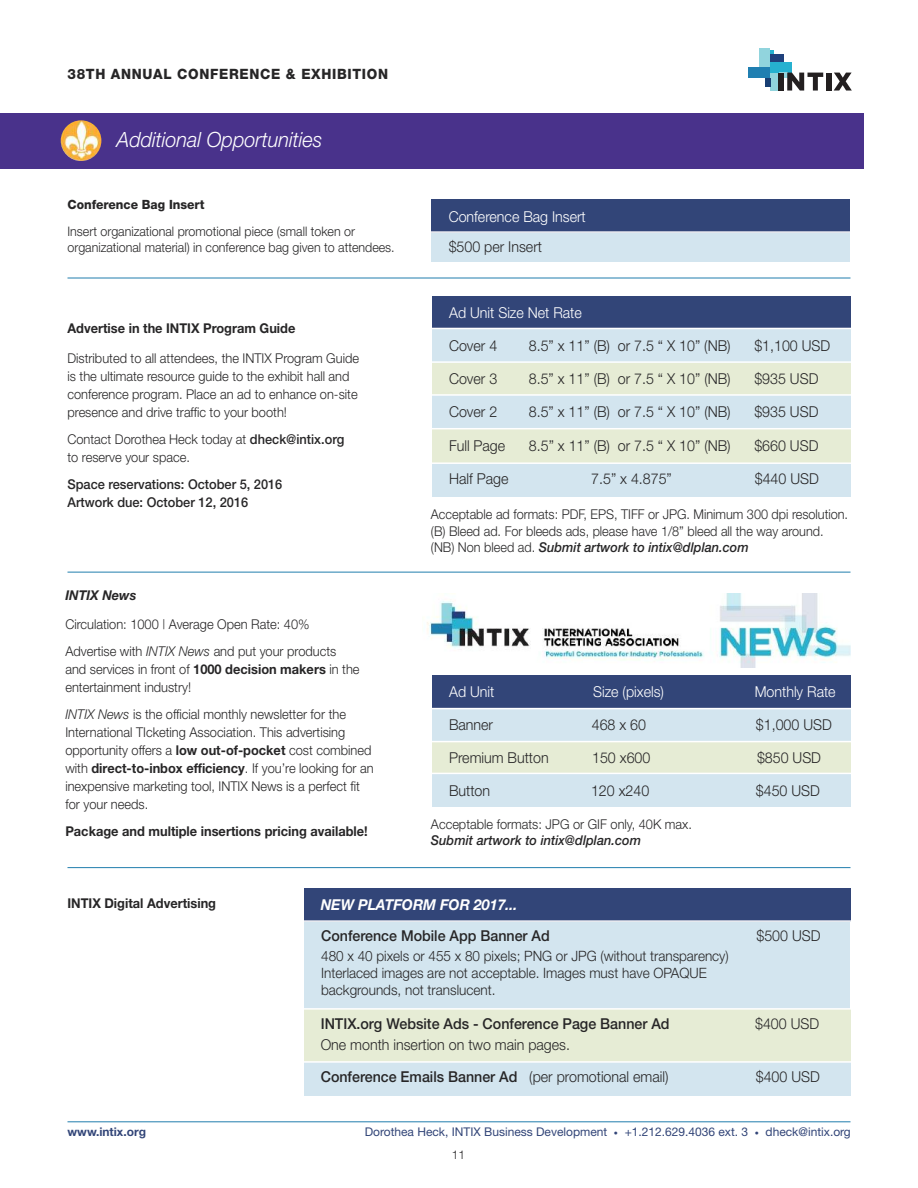
<style>
.page{position:relative;width:918px;height:1188px;background:#fff}
.page>*{position:absolute;margin:0;border:0;box-sizing:border-box;transform-origin:0 0}
.t1{font:italic 300 21px "Helvetica Neue";color:#fff;scale:.95 1}
.t2{font:300 15px/32.1px "Helvetica Neue";color:#272627;scale:.95 1}
.t3{font:500 15px "Helvetica Neue";color:#272627;scale:.95 1}
.t4{font:300 15px "Helvetica Neue";color:#fff;scale:.95 1}
.t5{font:italic 700 15px "Helvetica Neue";color:#fff;scale:.95 1}
.t6{font:300 14.25px/17.1px "Helvetica Neue";color:#272627;scale:.95 1}
.t7{font:800 14.25px "Helvetica Neue";letter-spacing:.05em;color:#272627;scale:.95 1}
.t8{font:300 13.5px/18px "Helvetica Neue";color:#272627;scale:.95 1}
.t9{font:300 13.5px/16.2px "Helvetica Neue";color:#272627;scale:.94 1}
.t10{font:700 13.5px "Helvetica Neue";color:#272627;scale:.95 1}
.t11{font:500 13.5px/18px "Helvetica Neue";color:#272627;scale:.95 1}
.t12{font:italic 500 13.5px "Helvetica Neue";color:#272627;scale:.95 1}
.t13{font:italic 700 13.5px "Helvetica Neue";color:#272627;scale:.95 1}
.t14{font:300 13.2px/15.8px "Helvetica Neue";color:#272627;scale:.95 1}
.t15{font:800 12.75px "Helvetica Neue";color:#272627;scale:.95 1}
.t16{font:12px "Helvetica Neue";color:#324578}
.t17{font:700 12px "Helvetica Neue";color:#324578}
.t18{font:300 12px "Helvetica Neue";color:#272627}
.s1{font-weight:500}
.s2{font-style:italic}
.s3{font-weight:700}
.s4{font-weight:500;font-style:italic}
.s5{font-size:8.25px}
</style>
<div class="page">
<div style="left:432px;top:463px;width:418px;height:34px;background:#d3e5ef"></div>
<hr style="left:68px;top:1121px;width:782px;height:1px;background:#217ead">
<img style="left:427px;top:593px;width:423px;height:74px">
<div style="left:432px;top:429px;width:418px;height:33px;background:#e6ecd5"></div>
<div style="left:432px;top:362px;width:418px;height:33px;background:#e6ecd5"></div>
<div style="left:432px;top:296px;width:418px;height:33px;background:#324578"></div>
<div style="left:432px;top:396px;width:418px;height:33px;background:#d3e5ef"></div>
<div style="left:432px;top:329px;width:418px;height:33px;background:#d3e5ef"></div>
<hr style="left:416px;top:361px;width:448px;height:2px;background:#fff">
<hr style="left:432px;top:328px;width:448px;height:1px;background:#fff">
<hr style="left:412px;top:394px;width:448px;height:2px;background:#fff">
<hr style="left:412px;top:428px;width:448px;height:1px;background:#fff">
<hr style="left:412px;top:462px;width:448px;height:2px;background:#fff">
<div style="left:432px;top:742px;width:418px;height:33px;background:#e6ecd5"></div>
<div style="left:432px;top:676px;width:418px;height:33px;background:#324578"></div>
<div style="left:432px;top:709px;width:418px;height:33px;background:#d3e5ef"></div>
<hr style="left:416px;top:741px;width:448px;height:1px;background:#fff">
<hr style="left:416px;top:708px;width:448px;height:1px;background:#fff">
<hr style="left:68px;top:572px;width:782px;height:1px;background:#217ead">
<hr style="left:68px;top:867px;width:782px;height:1px;background:#217ead">
<div style="left:304px;top:1009px;width:546px;height:53px;background:#e6ecd5"></div>
<div style="left:304px;top:1062px;width:546px;height:33px;background:#d3e5ef"></div>
<div style="left:304px;top:922px;width:546px;height:87px;background:#d3e5ef"></div>
<hr style="left:276px;top:1061px;width:582px;height:2px;background:#fff">
<hr style="left:273px;top:1008px;width:591px;height:2px;background:#fff">
<svg style="left:770px;top:50px;width:3px;height:4px"></svg>
<div style="left:759px;top:48px;width:11px;height:19px;background:#91d4dd"></div>
<div style="left:770px;top:54px;width:14px;height:8px;background:#20417c"></div>
<div style="left:770px;top:73px;width:9px;height:18px;background:#91d4dd"></div>
<div style="left:770px;top:62px;width:22px;height:11px;background:#26b1d0"></div>
<div style="left:779px;top:73px;width:9px;height:5px;background:#91d4dd"></div>
<div style="left:765px;top:78px;width:5px;height:8px;background:#183f73"></div>
<div style="left:749px;top:67px;width:21px;height:11px;background:#207fb1"></div>
<div style="left:779px;top:73px;width:5px;height:18px;background:#231f20"></div>
<svg style="left:787px;top:73px;width:36px;height:18px"></svg>
<div style="left:826px;top:73px;width:5px;height:18px;background:#231f20"></div>
<svg style="left:834px;top:73px;width:18px;height:18px"></svg>
<hr style="left:68px;top:278px;width:782px;height:1px;background:#217ead">
<div style="left:431px;top:200px;width:419px;height:33px;background:#324578"></div>
<div style="left:431px;top:233px;width:419px;height:29px;background:#d3e5ef"></div>
<hr style="left:426px;top:231px;width:454px;height:2px;background:#fff">
<div style="left:432px;top:774px;width:418px;height:33px;background:#d3e5ef"></div>
<hr style="left:416px;top:773px;width:448px;height:1px;background:#fff">
<div style="left:0;top:113px;width:864px;height:56px;background:#49328b"></div>
<img style="left:61px;top:120px;width:40px;height:41px;border-radius:50%">
<div style="left:304px;top:888px;width:546px;height:33px;background:#324578"></div>
<hr style="left:280px;top:920px;width:591px;height:2px;background:#fff">
<p class="t7" style="left:68px;top:69px;width:339px">38TH ANNUAL CONFERENCE &amp; EXHIBITION</p>
<h1 class="t1" style="left:117px;top:132px;width:218px">Additional Opportunities</h1>
<p class="t15" style="left:68px;top:199px;width:146px">Conference Bag Insert</p>
<p class="t14" style="left:68px;top:225px;width:346px">Insert organizational promotional piece (small token or organizational material) in conference bag given to attendees.</p>
<p class="t10" style="left:68px;top:323px;width:241px">Advertise in the INTIX Program Guide</p>
<p class="t8" style="left:67px;top:350px;width:308px">Distributed to all attendees, the INTIX Program Guide is the ultimate resource guide to the exhibit hall and conference program. Place an ad to enhance on-site presence and drive traffic to your booth!</p>
<p class="t8" style="left:67px;top:431px;width:293px">Contact Dorothea Heck today at <span class="s1">dheck@intix.org </span>to reserve your space.</p>
<p class="t11" style="left:67px;top:476px;width:228px">Space reservations: October 5, 2016<br>Artwork due: October 12, 2016</p>
<p class="t13" style="left:65px;top:590px;width:76px">INTIX News</p>
<p class="t8" style="left:65px;top:612px;width:287px;line-height:27px">Circulation: 1000 | Average Open Rate: 40%<br>Advertise with <span class="s2">INTIX News</span> and put your products</p>
<p class="t8" style="left:65px;top:662px;width:311px">and services in front of <span class="s3">1000 decision makers</span> in the entertainment industry!</p>
<p class="t8" style="left:65px;top:707px;width:326px"><span class="s2">INTIX News</span> is the official monthly newsletter for the International TIcketing Association. This advertising opportunity offers a <span class="s3">low out-of-pocket</span> cost combined with <span class="s3">direct-to-inbox efficiency</span>. If you’re looking for an inexpensive marketing tool, INTIX News is a perfect fit for your needs.</p>
<p class="t10" style="left:65px;top:827px;width:320px">Package and multiple insertions pricing available!</p>
<p class="t4" style="left:449px;top:211px;width:146px">Conference Bag Insert</p>
<p class="t2" style="left:449px;top:232px;width:100px">$500 per Insert</p>
<p class="t4" style="left:449px;top:307px;width:141px">Ad Unit Size Net Rate</p>
<p class="t2" style="left:449px;top:331px;width:52px">Cover 4</p>
<p class="t2" style="left:529px;top:331px;width:214px">8.5” x 11” (B) or 7.5 “ X 10” (NB)</p>
<p class="t2" style="left:754px;top:331px;width:81px">$1,100 USD</p>
<p class="t2" style="left:449px;top:364px;width:52px">Cover 3</p>
<p class="t2" style="left:529px;top:364px;width:214px">8.5” x 11” (B) or 7.5 “ X 10” (NB)</p>
<p class="t2" style="left:754px;top:364px;width:69px">$935 USD</p>
<p class="t2" style="left:449px;top:397px;width:52px">Cover 2</p>
<p class="t2" style="left:529px;top:397px;width:214px">8.5” x 11” (B) or 7.5 “ X 10” (NB)</p>
<p class="t2" style="left:754px;top:397px;width:69px">$935 USD</p>
<p class="t2" style="left:449px;top:431px;width:61px">Full Page</p>
<p class="t2" style="left:529px;top:431px;width:214px">8.5” x 11” (B) or 7.5 “ X 10” (NB)</p>
<p class="t2" style="left:754px;top:431px;width:69px">$660 USD</p>
<p class="t2" style="left:449px;top:464px;width:64px">Half Page</p>
<p class="t2" style="left:591px;top:464px;width:86px">7.5” x 4.875”</p>
<p class="t2" style="left:755px;top:464px;width:69px">$440 USD</p>
<p class="t9" style="left:431px;top:508px;width:445px">Acceptable ad formats: PDF, EPS, TIFF or JPG. Minimum 300 dpi resolution. (B) Bleed ad. For bleeds ads, please have 1/8” bleed all the way around. (NB) Non bleed ad. <span class="s4">Submit artwork to intix@dlplan.com</span></p>
<p class="t4" style="left:449px;top:687px;width:49px">Ad Unit</p>
<p class="t4" style="left:593px;top:687px;width:76px">Size (pixels)</p>
<p class="t4" style="left:755px;top:687px;width:87px">Monthly Rate</p>
<p class="t2" style="left:449px;top:710px;width:48px">Banner</p>
<p class="t2" style="left:592px;top:710px;width:59px">468 x 60</p>
<p class="t2" style="left:756px;top:710px;width:81px">$1,000 USD</p>
<p class="t2" style="left:449px;top:743px;width:106px">Premium Button</p>
<p class="t2" style="left:592px;top:743px;width:63px">150 x600</p>
<p class="t2" style="left:757px;top:743px;width:69px">$850 USD</p>
<p class="t2" style="left:449px;top:776px;width:45px">Button</p>
<p class="t2" style="left:591px;top:776px;width:63px">120 x240</p>
<p class="t2" style="left:756px;top:776px;width:69px">$450 USD</p>
<p class="t8" style="left:431px;top:816px;width:276px">Acceptable formats: JPG or GIF only, 40K max.</p>
<p class="t12" style="left:431px;top:835px;width:223px">Submit artwork to intix@dlplan.com</p>
<p class="t10" style="left:68px;top:899px;width:158px">INTIX Digital Advertising</p>
<p class="t5" style="left:321px;top:899px;width:209px">NEW PLATFORM FOR 2017...</p>
<p class="t3" style="left:321px;top:930px;width:242px">Conference Mobile App Banner Ad</p>
<p class="t2" style="left:756px;top:921px;width:69px">$500 USD</p>
<p class="t6" style="left:321px;top:949px;width:431px">480 x 40 pixels or 455 x 80 pixels; PNG or JPG (without transparency)<br>Interlaced images are not acceptable. Images must have OPAQUE backgrounds, not translucent.</p>
<p class="t3" style="left:321px;top:1019px;width:369px">INTIX.org Website Ads - Conference Page Banner Ad</p>
<p class="t2" style="left:755px;top:1009px;width:69px">$400 USD</p>
<p class="t2" style="left:321px;top:1030px;width:368px">One month insertion on two main pages.<br><span class="s1">Conference Emails Banner Ad</span> (per promotional email)</p>
<p class="t2" style="left:756px;top:1062px;width:69px">$400 USD</p>
<p class="t17" style="left:68px;top:1128px;width:80px">www.intix.org</p>
<p class="t16" style="left:365px;top:1128px;width:488px">Dorothea Heck, INTIX Business Development <span class="s5">•</span> +1.212.629.4036 ext. 3 <span class="s5">•</span> dheck@intix.org</p>
<p class="t18" style="left:452px;top:1150px;width:15px">11</p>
</div>
